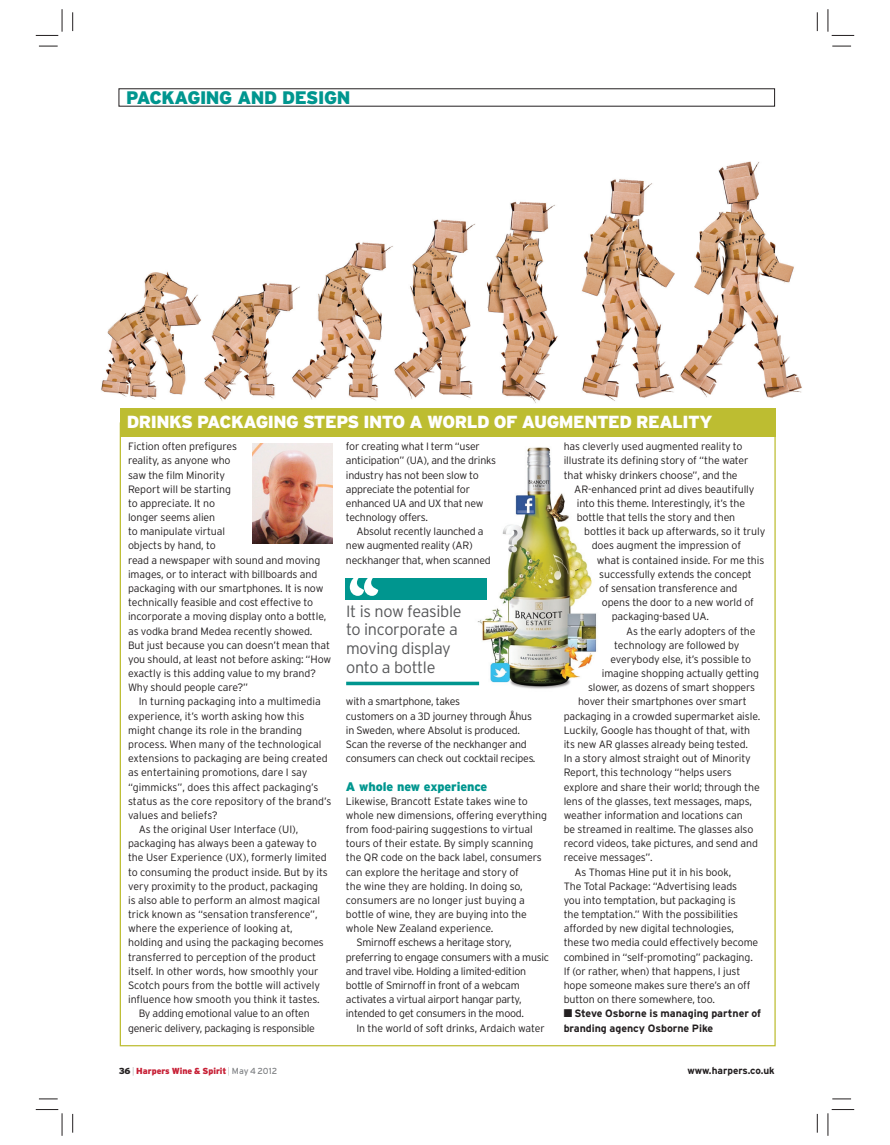
<style>
.page{position:relative;width:890px;height:1145px;background:#fff}
.page>*{position:absolute;margin:0;border:0;box-sizing:border-box;transform-origin:0 0}
.t1{font:900 18.12px "Interstate";letter-spacing:-.025em;color:#00968f}
.t2{font:900 17.5px "Interstate";letter-spacing:-.03em;color:#fff}
.t3{font:300 16.25px/18.8px "Interstate";letter-spacing:-.02em;color:#57585a}
.t4{font:900 12.5px "Interstate";letter-spacing:-.01em;color:#00968f}
.t5{font:300 10.62px/14.1px "Interstate";letter-spacing:-.01em;color:#231f20}
.t6{font:700 10.62px/14.1px "Interstate";letter-spacing:-.005em;color:#231f20}
.t7{font:700 10px "Interstate";color:#231f20}
.t8{font:900 8.75px "Interstate";color:#c71f35}
.s1{color:#231f20}
.s2{font-weight:100;color:#231f20}
.s3{font-weight:400;color:#808285}
</style>
<div class="page">
<img style="left:376px;top:447px;width:221px;height:242px">
<div style="left:120px;top:408px;width:655px;height:28px;background:#bdbd31"></div>
<img style="left:253px;top:444px;width:79px;height:99px">
<img style="left:101px;top:161px;width:701px;height:242px">
<div style="left:345px;top:578px;width:141px;height:21px;background:#00968f"></div>
<svg style="left:350px;top:578px;width:28px;height:18px"></svg>
<svg style="left:346px;top:681px;width:133px;height:4px"></svg>
<svg style="left:39px;top:45px;width:19px;height:2px"></svg>
<svg style="left:832px;top:45px;width:18px;height:2px"></svg>
<svg style="left:39px;top:1098px;width:19px;height:1px"></svg>
<svg style="left:832px;top:1098px;width:18px;height:1px"></svg>
<svg style="left:72px;top:12px;width:1px;height:19px"></svg>
<svg style="left:72px;top:1113px;width:1px;height:19px"></svg>
<svg style="left:816px;top:12px;width:2px;height:19px"></svg>
<svg style="left:816px;top:1113px;width:2px;height:19px"></svg>
<svg style="left:36px;top:9px;width:27px;height:27px"></svg>
<svg style="left:36px;top:1109px;width:27px;height:26px"></svg>
<svg style="left:827px;top:9px;width:27px;height:27px"></svg>
<svg style="left:827px;top:1109px;width:27px;height:26px"></svg>
<h1 class="t1" style="left:126px;top:87px;width:226px">PACKAGING AND DESIGN</h1>
<h2 class="t2" style="left:127px;top:412px;width:587px">DRINKS PACKAGING STEPS INTO A WORLD OF AUGMENTED REALITY</h2>
<p class="t5" style="left:128px;top:439px;width:205px">Fiction often prefigures<br>reality, as anyone who<br>saw the film Minority<br>Report will be starting<br>to appreciate . It no<br>longer seems alien<br>to manipulate virtual<br>objects by hand, to<br>read a newspaper with sound and moving images, or to interact with billboards and packaging with our smartphones. It is now technically feasible and cost effective to incorporate a moving display onto a bottle, as vodka brand Medea recently showed.<br>But just because you can doesn’t mean that you should, at least not before asking: “How exactly is this adding value to my brand?<br>Why should people care? ”</p>
<p class="t5" style="left:139px;top:694px;width:183px">In turning packaging into a multi media</p>
<p class="t5" style="left:128px;top:708px;width:178px">experience, it’s worth asking how this</p>
<p class="t5" style="left:128px;top:723px;width:175px">might change its role in the branding</p>
<p class="t5" style="left:128px;top:737px;width:195px">process. When many of the technological</p>
<p class="t5" style="left:128px;top:751px;width:201px">extensions to packaging are being created</p>
<p class="t5" style="left:128px;top:765px;width:181px">as entertaining promotions, dare I say</p>
<p class="t5" style="left:128px;top:779px;width:192px">“gimmicks”, does this affect packaging’s</p>
<p class="t5" style="left:128px;top:793px;width:205px">status as the core repository of the brand’s</p>
<p class="t5" style="left:128px;top:808px;width:91px">values and beliefs?</p>
<p class="t5" style="left:139px;top:822px;width:161px">As the original User Interface (UI),</p>
<p class="t5" style="left:128px;top:836px;width:190px">packaging has always been a gateway to</p>
<p class="t5" style="left:128px;top:850px;width:200px">the User Experience (UX), formerly limited</p>
<p class="t5" style="left:128px;top:864px;width:201px">to consuming the product inside. But by its</p>
<p class="t5" style="left:128px;top:878px;width:192px">very proximity to the product, packaging</p>
<p class="t5" style="left:128px;top:893px;width:194px">is also able to perform an almost magical</p>
<p class="t5" style="left:128px;top:907px;width:191px">trick known as “sensation transference ”,</p>
<p class="t5" style="left:128px;top:921px;width:166px">where the experience of looking at,</p>
<p class="t5" style="left:128px;top:935px;width:197px">holding and using the packaging becomes</p>
<p class="t5" style="left:128px;top:949px;width:190px">transferred to perception of the product</p>
<p class="t5" style="left:128px;top:964px;width:192px">itself. In other words, how smoothly your</p>
<p class="t5" style="left:128px;top:978px;width:193px">Scotch pours from the bottle will actively</p>
<p class="t5" style="left:128px;top:992px;width:193px">influence how smooth you think it tastes.</p>
<p class="t5" style="left:139px;top:1006px;width:172px">By adding emotional value to an often</p>
<p class="t5" style="left:128px;top:1020px;width:188px">generic delivery, packaging is responsible</p>
<p class="t5" style="left:346px;top:439px;width:152px">for creating what I term “user anticipation ” (UA), and the drinks industry has not been slow to appreciate the potential for enhanced UA and UX that new technology offers.</p>
<p class="t5" style="left:346px;top:524px;width:146px;text-indent:11px">Absolut recently launched a new augmented reality (AR) neckhanger that, when scanned</p>
<h3 class="t3" style="left:346px;top:601px;width:117px">It is now feasible to incorporate a moving display onto a bottle</h3>
<p class="t5" style="left:346px;top:694px;width:191px">with a smartphone, takes<br>customers on a 3D journey through Å hus in Sweden, where Absolut is produced.<br>Scan the reverse of the neckhanger and consumers can check out cocktail recipes .</p>
<p class="t4" style="left:346px;top:779px;width:143px">A whole new experience</p>
<p class="t5" style="left:346px;top:793px;width:183px">Likewise, Brancott Estate takes wine to</p>
<p class="t5" style="left:346px;top:808px;width:203px">whole new dimensions, offering everything</p>
<p class="t5" style="left:346px;top:822px;width:188px">from food -pairing suggestions to virtual</p>
<p class="t5" style="left:346px;top:836px;width:189px">tours of their estate. By simply scanning</p>
<p class="t5" style="left:346px;top:850px;width:197px">the QR code on the back label, consumers</p>
<p class="t5" style="left:346px;top:864px;width:175px">can explore the heritage and story of</p>
<p class="t5" style="left:346px;top:878px;width:178px">the wine they are holding. In doing so,</p>
<p class="t5" style="left:346px;top:893px;width:181px">consumers are no longer just buying a</p>
<p class="t5" style="left:346px;top:907px;width:183px">bottle of wine, they are buying into the</p>
<p class="t5" style="left:346px;top:921px;width:149px">whole New Zealand experience.</p>
<p class="t5" style="left:356px;top:935px;width:156px">Smirnoff eschews a heritage story,</p>
<p class="t5" style="left:346px;top:949px;width:205px">preferring to engage consumers with a music</p>
<p class="t5" style="left:346px;top:964px;width:182px">and travel vibe. Holding a limited-edition</p>
<p class="t5" style="left:346px;top:978px;width:175px">bottle of Smirnoff in front of a webcam</p>
<p class="t5" style="left:346px;top:992px;width:177px">activates a virtual airport hangar party,</p>
<p class="t5" style="left:346px;top:1006px;width:180px">intended to get consumers in the mood.</p>
<p class="t5" style="left:356px;top:1020px;width:190px">In the world of soft drinks, Ardaich water</p>
<p class="t5" style="left:563px;top:439px;width:186px">has cleverly used augmented reality to illustrate its defining story of “the water that whisky drinkers choose ”, and the</p>
<p class="t5" style="left:574px;top:482px;width:182px">AR-enhanced print ad dives beautifully into this theme. Interestingly, it’s the bottle that tells the story and then</p>
<p class="t5" style="left:584px;top:524px;width:182px">bottles it back up afterwards, so it truly</p>
<p class="t5" style="left:591px;top:538px;width:151px">does augment the impression of</p>
<p class="t5" style="left:596px;top:552px;width:169px">what is contained inside. For me this</p>
<p class="t5" style="left:599px;top:567px;width:154px">successfully extends the concept</p>
<p class="t5" style="left:599px;top:581px;width:140px">of sensation transference and</p>
<p class="t5" style="left:601px;top:595px;width:154px">opens the door to a new world of</p>
<p class="t5" style="left:611px;top:609px;width:99px">packaging-based UA .</p>
<p class="t5" style="left:626px;top:623px;width:131px">As the early adopters of the</p>
<p class="t5" style="left:614px;top:638px;width:126px">technology are followed by</p>
<p class="t5" style="left:610px;top:652px;width:142px">everybody else, it’s possible to</p>
<p class="t5" style="left:601px;top:666px;width:159px">imagine shopping actually getting</p>
<p class="t5" style="left:588px;top:680px;width:169px">slower, as dozens of smart shoppers</p>
<p class="t5" style="left:578px;top:694px;width:170px">hover their smart phones over smart</p>
<p class="t5" style="left:563px;top:708px;width:198px">packaging in a crowded supermarket aisle.</p>
<p class="t5" style="left:563px;top:723px;width:188px">Luckily, Google ha s thought of that, with</p>
<p class="t5" style="left:563px;top:737px;width:186px">its new AR glasses already being tested .</p>
<p class="t5" style="left:563px;top:751px;width:188px">In a story almost straight out of Minority</p>
<p class="t5" style="left:563px;top:765px;width:170px">Report, this technology “helps users</p>
<p class="t5" style="left:563px;top:779px;width:197px">explore and share their world; through the</p>
<p class="t5" style="left:563px;top:793px;width:190px">lens of the glasses, text messages, maps,</p>
<p class="t5" style="left:563px;top:808px;width:180px">weather information and locations can</p>
<p class="t5" style="left:563px;top:822px;width:191px">be streamed in realtime. The glasses also</p>
<p class="t5" style="left:563px;top:836px;width:196px">record videos, take pictures, and send and</p>
<p class="t5" style="left:563px;top:850px;width:91px">receive messages ”.</p>
<p class="t5" style="left:574px;top:864px;width:158px">As Thomas Hine put it in his book,</p>
<p class="t5" style="left:563px;top:878px;width:175px">The Total Package: “Advertising leads</p>
<p class="t5" style="left:563px;top:893px;width:173px">you into temptation, but packaging is</p>
<p class="t5" style="left:563px;top:907px;width:176px">the temptation .” With the possibilities</p>
<p class="t5" style="left:563px;top:921px;width:172px">afforded by new digital technologies,</p>
<p class="t5" style="left:563px;top:935px;width:196px">these two media could effectively become</p>
<p class="t5" style="left:563px;top:949px;width:191px">combined in “self-promoting ” packaging.</p>
<p class="t5" style="left:563px;top:964px;width:178px">If (or rather, when) that happens, I just</p>
<p class="t5" style="left:563px;top:978px;width:188px">hope someone makes sure there’s an off</p>
<p class="t5" style="left:563px;top:992px;width:153px">button on there somewhere, too.</p>
<p class="t6" style="left:563px;top:1006px;width:199px">■ Steve Osborne is managing partner of branding agency Osborne Pike</p>
<p class="t8" style="left:119px;top:1066px;width:160px"><span class="s1">36</span> <span class="s2">|</span> Harpers Wine &amp; Spirit <span class="s2">|</span> <span class="s3">May 4 2012</span></p>
<p class="t7" style="left:687px;top:1065px;width:89px">www.harpers.co.uk</p>
</div>
